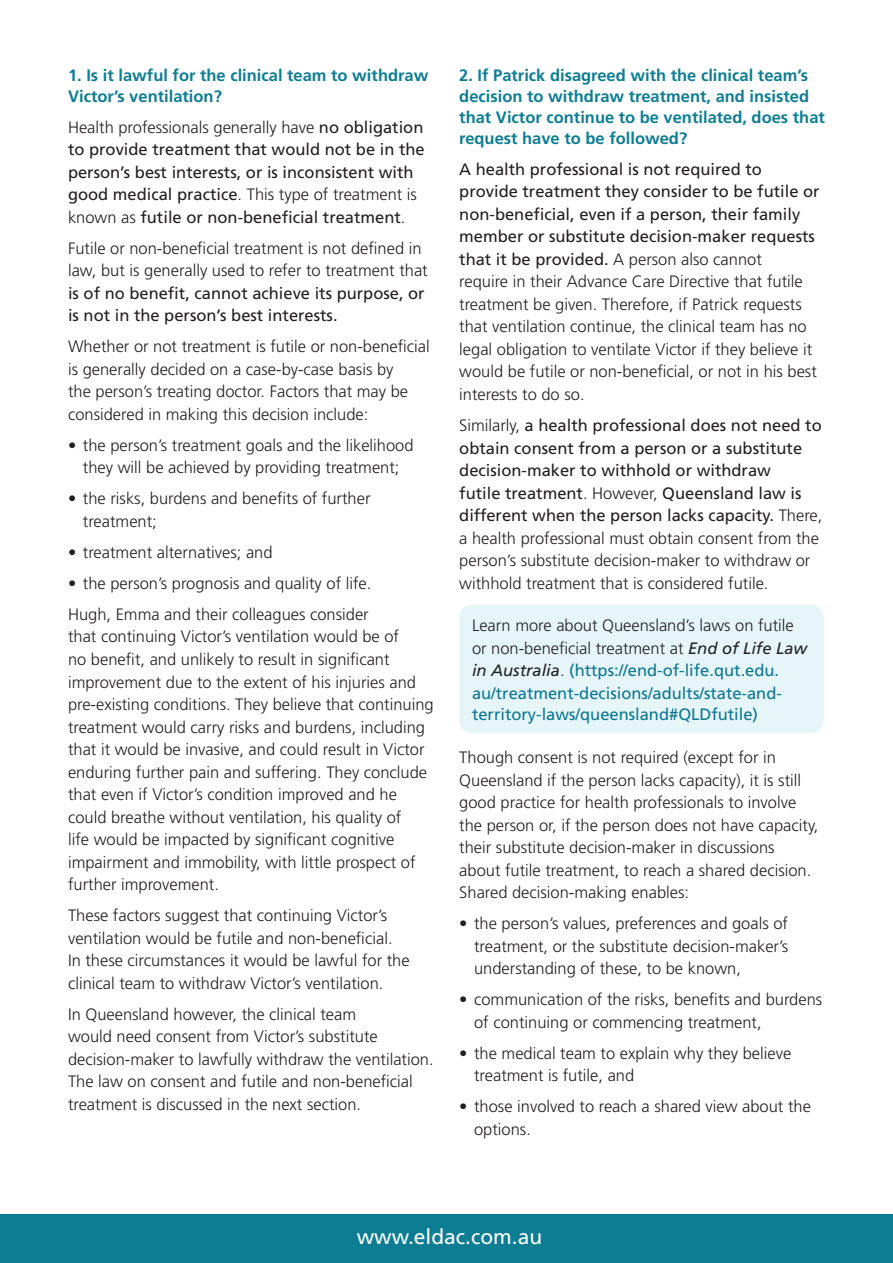
<style>
.page{position:relative;width:893px;height:1263px;background:#fff}
.page>*{position:absolute;margin:0;border:0;box-sizing:border-box;transform-origin:0 0}
.Body{font:21px "Frutiger";color:#fff}
.Body-2{font:300 16.5px/22.5px "Frutiger";color:#231f20}
.Body-3{font:16.5px/22.5px "Frutiger";color:#231f20}
.Bullets{font:300 16.5px/22.5px "Frutiger";color:#231f20}
.Heading_3{font:700 16.5px/21px "Frutiger";color:#0d7d94}
.Body-4{font:16.5px/22.5px "Frutiger";color:#0d7693}
.s1{font-weight:300}
.s2{font-weight:400}
.s3{font-weight:300;color:#231f20}
.s4{font-style:italic;color:#231f20}
</style>
<div class="page">
<div style="left:459px;top:605px;width:364px;height:128px;background:#e5f5f8;border-radius:13px"></div>
<div style="left:0;top:1214px;width:893px;height:49px;background:#0d7d94"></div>
<p class="Heading_3" style="left:68px;top:64px;width:362px">1. Is it lawful for the clinical team to withdraw<br>Victor’s ventilation?</p>
<p class="Body-3" style="left:68px;top:116px;width:358px"><span class="s1">Health professionals generally have</span> no obligation to provide treatment that would not be in the person’s best interests, or is inconsistent with good medical practice<span class="s1">. This type of treatment is known as</span> futile or non-beneficial treatment<span class="s1">.</span></p>
<p class="Body-2" style="left:68px;top:237px;width:361px">Futile or non-beneficial treatment is not defined in law, but is generally used to refer to treatment that <span class="s2">is of no benefit, cannot achieve its purpose, or is not in the person’s best interests.</span></p>
<p class="Body-2" style="left:68px;top:335px;width:363px">Whether or not treatment is futile or non-beneficial is generally decided on a case-by-case basis by<br>the person’s treating doctor. Factors that may be considered in making this decision include:</p>
<p class="Bullets" style="left:68px;top:434px;width:347px;text-align:center">• the person’s treatment goals and the likelihood they will be achieved by providing treatment;</p>
<p class="Bullets" style="left:83px;top:487px;width:289px;text-indent:-15px">• the risks, burdens and benefits of further treatment;</p>
<p class="Bullets" style="left:68px;top:541px;width:206px">• treatment alternatives; and</p>
<p class="Bullets" style="left:68px;top:572px;width:305px">• the person’s prognosis and quality of life.</p>
<p class="Body-2" style="left:68px;top:603px;width:367px">Hugh, Emma and their colleagues consider<br>that continuing Victor’s ventilation would be of<br>no benefit, and unlikely to result in significant improvement due to the extent of his injuries and pre-existing conditions. They believe that continuing treatment would carry risks and burdens, including that it would be invasive, and could result in Victor enduring further pain and suffering. They conclude that even if Victor’s condition improved and he could breathe without ventilation, his quality of<br>life would be impacted by significant cognitive impairment and immobility, with little prospect of further improvement.</p>
<p class="Body-2" style="left:68px;top:904px;width:343px">These factors suggest that continuing Victor’s ventilation would be futile and non-beneficial.<br>In these circumstances it would be lawful for the clinical team to withdraw Victor’s ventilation.</p>
<p class="Body-2" style="left:68px;top:1003px;width:367px">In Queensland however, the clinical team<br>would need consent from Victor’s substitute decision‑maker to lawfully withdraw the ventilation.<br>The law on consent and futile and non-beneficial treatment is discussed in the next section.</p>
<p class="Heading_3" style="left:459px;top:64px;width:367px">2. If Patrick disagreed with the clinical team’s decision to withdraw treatment, and insisted that Victor continue to be ventilated, does that request have to be followed?</p>
<p class="Body-2" style="left:459px;top:158px;width:362px"><span class="s2">A health professional is not required to provide treatment they consider to be futile or non-beneficial, even if a person, their family member or substitute decision-maker requests that it be provided.</span> A person also cannot<br>require in their Advance Care Directive that futile treatment be given. Therefore, if Patrick requests that ventilation continue, the clinical team has no legal obligation to ventilate Victor if they believe it would be futile or non-beneficial, or not in his best interests to do so.</p>
<p class="Body-3" style="left:459px;top:414px;width:365px"><span class="s1">Similarly,</span> a health professional does not need to obtain consent from a person or a substitute decision-maker to withhold or withdraw<br>futile treatment<span class="s1">. However,</span> Queensland law is different when the person lacks capacity. <span class="s1">There, a health professional must obtain consent from the person’s substitute decision-maker to withdraw or withhold treatment that is considered futile.</span></p>
<p class="Body-4" style="left:472px;top:614px;width:337px"><span class="s3">Learn more about Queensland’s laws on futile or non-beneficial treatment at</span> <span class="s4">End of Life Law in Australia</span><span class="s3">.</span> (https://end-of-life.qut.edu. au/treatment-decisions/adults/state-and-</p>
<p class="Body-4" style="left:472px;top:702px;width:288px">territory-laws/queensland#QLDfutile)</p>
<p class="Body-2" style="left:459px;top:746px;width:361px">Though consent is not required (except for in Queensland if the person lacks capacity), it is still good practice for health professionals to involve the person or, if the person does not have capacity, their substitute decision-maker in discussions about futile treatment, to reach a shared decision.<br>Shared decision-making enables:</p>
<p class="Bullets" style="left:474px;top:912px;width:316px;text-align:justify;text-indent:-15px">• the person’s values, preferences and goals of treatment, or the substitute decision-maker’s understanding of these, to be known,</p>
<p class="Bullets" style="left:474px;top:988px;width:350px;text-indent:-15px">• communication of the risks, benefits and burdens of continuing or commencing treatment,</p>
<p class="Bullets" style="left:474px;top:1041px;width:319px;text-indent:-15px">• the medical team to explain why they believe treatment is futile, and</p>
<p class="Bullets" style="left:474px;top:1095px;width:338px;text-indent:-15px">• those involved to reach a shared view about the options.</p>
<p class="Body" style="left:357px;top:1224px;width:187px">www.eldac.com.au</p>
</div>
